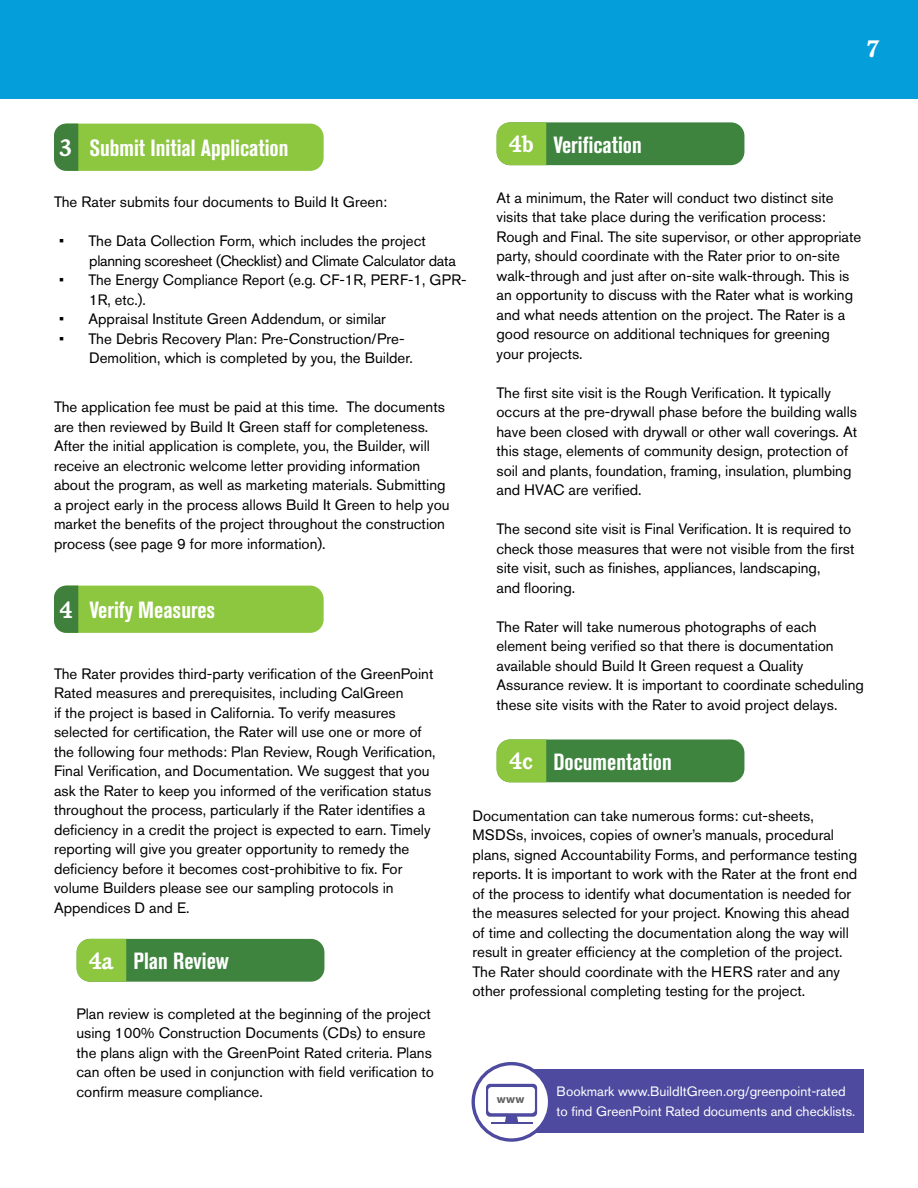
<style>
.page{position:relative;width:918px;height:1188px;background:#fff}
.page>*{position:absolute;margin:0;border:0;box-sizing:border-box;transform-origin:0 0}
.t1{font:700 condensed 23.25px "Akzidenz Grotesk BE";color:#fff}
.t2{font:700 23.25px "Cushing Std";color:#fff}
.t3{font:15px/19.5px "Akzidenz Grotesk BE";color:#000}
.t4{font:15px/19.5px "Akzidenz Grotesk BE";letter-spacing:-.02em;color:#000}
.t5{font:13.5px/19.5px "Akzidenz Grotesk BE";color:#fff}
.t6{font:700 11.85px "Myriad Pro";color:#5c5c5c}
.s1{font-family:"Cushing Std";font-stretch:normal}
</style>
<div class="page">
<div style="left:0;top:0;width:918px;height:99px;background:#049fdb"></div>
<div style="left:77px;top:939px;width:247px;height:43px;background:#3e833e;border-radius:14px"></div>
<svg style="left:76px;top:939px;width:50px;height:43px"></svg>
<div style="left:497px;top:122px;width:247px;height:43px;background:#3e833e;border-radius:14px"></div>
<svg style="left:496px;top:122px;width:50px;height:43px"></svg>
<div style="left:497px;top:739px;width:247px;height:43px;background:#3e833e;border-radius:14px"></div>
<div style="left:496px;top:740px;width:50px;height:42px;background:#8dc63f"></div>
<div style="left:506px;top:1070px;width:358px;height:63px;background:#4d4a9f"></div>
<svg style="left:473px;top:1064px;width:77px;height:76px"></svg>
<div style="left:472px;top:1062px;width:79px;height:80px;border:3px solid #4d4a9f;border-radius:50%"></div>
<svg style="left:486px;top:1084px;width:51px;height:33px"></svg>
<div style="left:488px;top:1087px;width:47px;height:26px;background:#fff;border-radius:3px"></div>
<hr style="left:491px;top:1123px;width:41px;height:1px;background:#4d4a9f">
<svg style="left:505px;top:1115px;width:13px;height:8px"></svg>
<div style="left:54px;top:586px;width:270px;height:47px;background:#8dc63f;border-radius:14px"></div>
<div style="left:54px;top:124px;width:270px;height:47px;background:#8dc63f;border-radius:14px"></div>
<svg style="left:54px;top:586px;width:24px;height:47px"></svg>
<svg style="left:54px;top:124px;width:24px;height:47px"></svg>
<h1 class="t2" style="left:59px;top:134px;width:15px">3</h1>
<h1 class="t1" style="left:89px;top:135px;width:201px">Submit Initial Application</h1>
<h1 class="t1" style="left:509px;top:131px;width:135px"><span class="s1">4b</span> Verification</h1>
<h1 class="t2" style="left:866px;top:35px;width:15px">7</h1>
<p class="t3" style="left:496px;top:188px;width:366px">At a minimum, the Rater will conduct two distinct site visits that take place during the verification process:<br>Rough and Final. The site supervisor, or other appropriate party, should coordinate with the Rater prior to on-site walk-through and just after on-site walk-through. This is an opportunity to discuss with the Rater what is working and what needs attention on the project. The Rater is a good resource on additional techniques for greening<br>your projects.</p>
<p class="t3" style="left:496px;top:383px;width:362px">The first site visit is the Rough Verification. It typically occurs at the pre-drywall phase before the building walls have been closed with drywall or other wall coverings. At this stage, elements of community design, protection of soil and plants, foundation, framing, insulation, plumbing and HVAC are verified.</p>
<p class="t3" style="left:496px;top:519px;width:359px">The second site visit is Final Verification. It is required to check those measures that were not visible from the first site visit, such as finishes, appliances, landscaping,<br>and flooring.</p>
<p class="t3" style="left:496px;top:617px;width:369px">The Rater will take numerous photographs of each element being verified so that there is documentation available should Build It Green request a Quality Assurance review. It is important to coordinate scheduling these site visits with the Rater to avoid project delays.</p>
<p class="t3" style="left:54px;top:192px;width:335px">The Rater submits four documents to Build It Green:</p>
<p class="t4" style="left:89px;top:231px;width:368px;text-indent:-30px">• The Data Collection Form, which includes the project planning scoresheet (Checklist) and Climate Calculator data</p>
<p class="t3" style="left:89px;top:270px;width:379px;text-indent:-30px">• The Energy Compliance Report (e.g. CF-1R, PERF-1, GPR-<br>1R, etc.).</p>
<p class="t3" style="left:59px;top:309px;width:328px">• Appraisal Institute Green Addendum, or similar</p>
<p class="t3" style="left:89px;top:329px;width:325px;text-indent:-30px">• The Debris Recovery Plan: Pre-Construction/Pre-<br>Demolition, which is completed by you, the Builder.</p>
<p class="t3" style="left:54px;top:397px;width:397px">The application fee must be paid at this time. The documents are then reviewed by Build It Green staff for completeness.<br>After the initial application is complete, you, the Builder, will receive an electronic welcome letter providing information about the program, as well as marketing materials. Submitting a project early in the process allows Build It Green to help you market the benefits of the project throughout the construction process (see page 9 for more information).</p>
<h1 class="t2" style="left:59px;top:596px;width:15px">4</h1>
<h1 class="t1" style="left:89px;top:597px;width:127px">Verify Measures</h1>
<p class="t3" style="left:54px;top:664px;width:383px">The Rater provides third-party verification of the GreenPoint Rated measures and prerequisites, including CalGreen<br>if the project is based in California. To verify measures selected for certification, the Rater will use one or more of the following four methods: Plan Review, Rough Verification, Final Verification, and Documentation. We suggest that you ask the Rater to keep you informed of the verification status throughout the process, particularly if the Rater identifies a deficiency in a credit the project is expected to earn. Timely reporting will give you greater opportunity to remedy the deficiency before it becomes cost-prohibitive to fix. For volume Builders please see our sampling protocols in Appendices D and E.</p>
<h1 class="t1" style="left:509px;top:748px;width:164px"><span class="s1">4c</span> Documentation</h1>
<p class="t3" style="left:472px;top:806px;width:386px">Documentation can take numerous forms: cut-sheets, MSDSs, invoices, copies of owner’s manuals, procedural plans, signed Accountability Forms, and performance testing reports. It is important to work with the Rater at the front end of the process to identify what documentation is needed for the measures selected for your project. Knowing this ahead of time and collecting the documentation along the way will result in greater efficiency at the completion of the project.<br>The Rater should coordinate with the HERS rater and any other professional completing testing for the project.</p>
<h1 class="t1" style="left:89px;top:948px;width:142px"><span class="s1">4a</span> Plan Review</h1>
<p class="t3" style="left:76px;top:1004px;width:359px">Plan review is completed at the beginning of the project using 100% Construction Documents (CDs) to ensure the plans align with the GreenPoint Rated criteria. Plans can often be used in conjunction with field verification to confirm measure compliance.</p>
<p class="t6" style="left:497px;top:1091px;width:29px">www</p>
<p class="t5" style="left:556px;top:1082px;width:300px">Bookmark www.BuildItGreen.org/greenpoint-rated to find GreenPoint Rated documents and checklists.</p>
</div>
